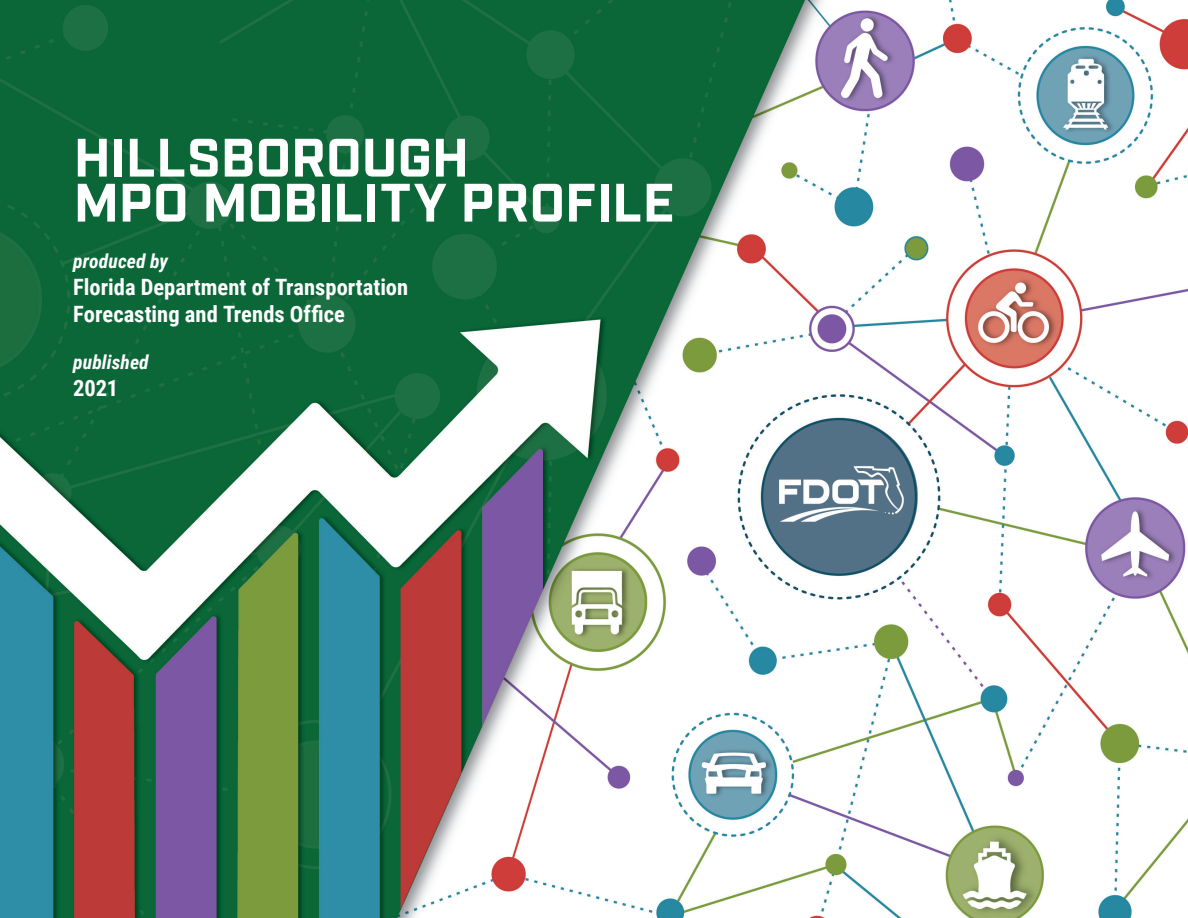
<style>
.page{position:relative;width:1188px;height:918px;background:#fff}
.page>*{position:absolute;margin:0;border:0;box-sizing:border-box;transform-origin:0 0}
.Cover_Title{font:700 54px/45px "Industry";letter-spacing:-.005em;color:#fff}
.Cover_Subtitle{font:700 22.5px "Roboto Condensed";color:#fff}
.Cover_Subtitle_Itali{font:italic 700 19.5px "Roboto Condensed";letter-spacing:.005em;color:#fff}
</style>
<div class="page">
<img style="left:0;top:0;width:1188px;height:918px">
<p class="Cover_Title" style="left:74px;top:138px;width:603px">HILLSBOROUGH<br>MPO MOBILITY PROFILE</p>
<p class="Cover_Subtitle_Itali" style="left:73px;top:248px;width:96px">produced by</p>
<p class="Cover_Subtitle" style="left:73px;top:272px;width:337px">Florida Department of Transportation</p>
<p class="Cover_Subtitle" style="left:73px;top:299px;width:273px">Forecasting and Trends Office</p>
<p class="Cover_Subtitle_Itali" style="left:73px;top:349px;width:77px">published</p>
<p class="Cover_Subtitle" style="left:73px;top:372px;width:46px">2021</p>
</div>
